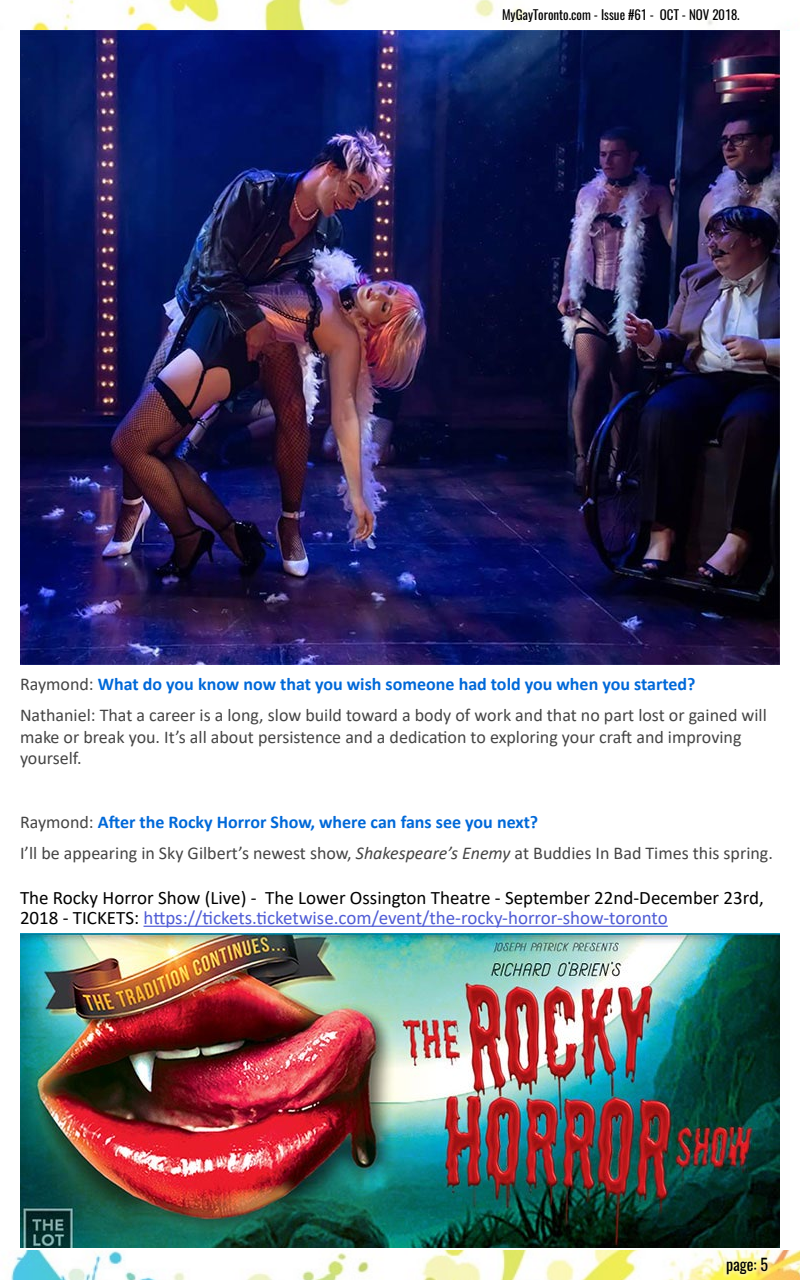
<style>
.page{position:relative;width:800px;height:1280px;background:#fff}
.page>*{position:absolute;margin:0;border:0;box-sizing:border-box;transform-origin:0 0}
.t1{font:19px/20px "Calibri";color:#000}
.t2{font:18px/21.6px "Calibri";color:#454545}
.t3{font:700 18px "Calibri";color:#0069d9}
.t4{font:16px "Oswald";color:#000}
.t5{font:13px "Oswald";color:#000}
.s1{font-weight:400;color:#454545}
.s2{font-style:italic}
.s3{color:#4f5cd6}
</style>
<div class="page">
<img style="left:10px;top:1250px;width:790px;height:30px">
<img style="left:31px;top:0;width:759px;height:31px">
<svg style="left:723px;top:1253px;width:49px;height:25px"></svg>
<div style="left:498px;top:4px;width:247px;height:23px;background:#fff"></div>
<hr style="left:144px;top:926px;width:524px;height:1px;background:#4f5cd6">
<img style="left:20px;top:933px;width:760px;height:315px">
<img style="left:20px;top:30px;width:760px;height:635px">
<p class="t5" style="left:502px;top:3px;width:239px">MyGayToronto.com - Issue #61 - OCT - NOV 2018.</p>
<p class="t3" style="left:20px;top:671px;width:677px"><span class="s1">Raymond:</span> What do you know now that you wish someone had told you when you started?</p>
<p class="t2" style="left:20px;top:704px;width:748px">Nathaniel: That a career is a long, slow build toward a body of work and that no part lost or gained will make or break you. It’s all about persistence and a dedication to exploring your craft and improving yourself.</p>
<p class="t3" style="left:20px;top:809px;width:520px"><span class="s1">Raymond:</span> After the Rocky Horror Show, where can fans see you next?</p>
<p class="t2" style="left:20px;top:842px;width:754px">I’ll be appearing in Sky Gilbert’s newest show, <span class="s2">Shakespeare’s Enemy</span> at Buddies In Bad Times this spring.</p>
<p class="t1" style="left:20px;top:887px;width:745px">The Rocky Horror Show (Live) - The Lower Ossington Theatre - September 22nd-December 23rd,<br>2018 - TICKETS: <span class="s3">https://tickets.ticketwise.com/event/the-rocky-horror-show-toronto</span></p>
<p class="t4" style="left:726px;top:1250px;width:44px">page: 5</p>
</div>
